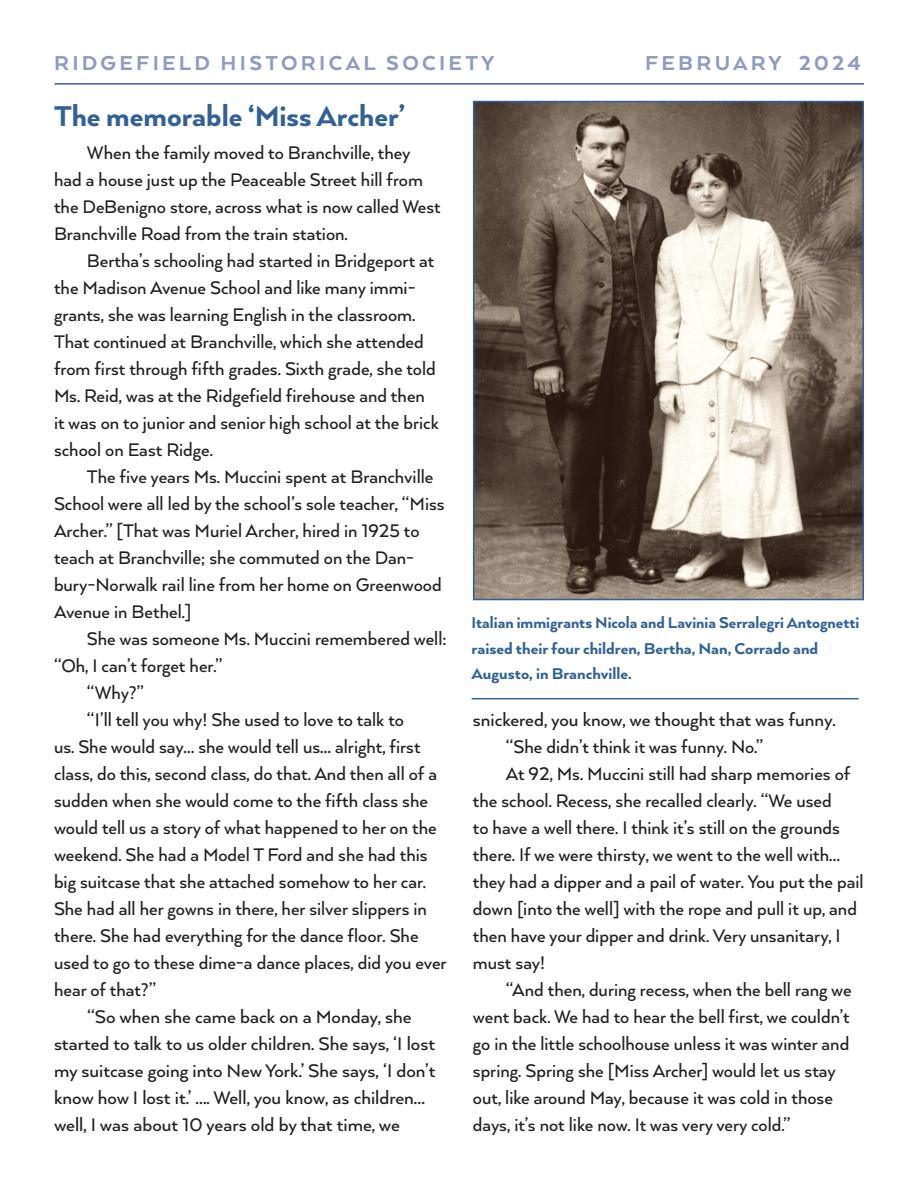
<style>
.page{position:relative;width:918px;height:1188px;background:#fff}
.page>*{position:absolute;margin:0;border:0;box-sizing:border-box;transform-origin:0 0}
.t1{font:800 33px "Arquitecta";color:#316196}
.t2{font:800 23.25px "Arquitecta";letter-spacing:.14em;color:#8f9cbf}
.t3{font:500 21px/27px "Arquitecta";color:#231f20}
.t4{font:800 18px/25.5px "Arquitecta";color:#316196}
</style>
<div class="page">
<hr style="left:55px;top:83px;width:809px;height:2px;background:#316196">
<hr style="left:472px;top:698px;width:387px;height:1px;background:#316196">
<img style="left:476px;top:104px;width:385px;height:493px">
<div style="left:473px;top:101px;width:391px;height:499px;border:2px solid #316196"></div>
<p class="t2" style="left:54px;top:48px;width:442px">RIDGEFIELD HISTORICAL SOCIETY</p>
<p class="t2" style="left:645px;top:48px;width:217px">FEBRUARY 2024</p>
<h1 class="t1" style="left:54px;top:95px;width:353px">The memorable ‘Miss Archer’</h1>
<p class="t3" style="left:54px;top:138px;width:388px;text-indent:33px">When the family moved to Branchville, they had a house just up the Peaceable Street hill from the DeBenigno store, across what is now called West Branchville Road from the train station.</p>
<p class="t3" style="left:54px;top:246px;width:387px;text-indent:33px">Bertha’s schooling had started in Bridgeport at the Madison Avenue School and like many immi&shy;grants, she was learning English in the classroom.<br>That continued at Branchville, which she attended from first through fifth grades. Sixth grade, she told Ms. Reid, was at the Ridgefield firehouse and then it was on to junior and senior high school at the brick school on East Ridge.</p>
<p class="t3" style="left:54px;top:462px;width:392px;text-indent:33px">The five years Ms. Muccini spent at Branchville School were all led by the school’s sole teacher, “Miss Archer.” [That was Muriel Archer, hired in 1925 to teach at Branchville; she commuted on the Dan&shy;bury-Norwalk rail line from her home on Greenwood Avenue in Bethel.]</p>
<p class="t3" style="left:87px;top:624px;width:361px">She was someone Ms. Muccini remembered well:</p>
<p class="t3" style="left:54px;top:651px;width:170px">“Oh, I can’t forget her.”</p>
<p class="t3" style="left:87px;top:678px;width:59px">“Why?”</p>
<p class="t3" style="left:87px;top:705px;width:319px">“I’ll tell you why! She used to love to talk to</p>
<p class="t3" style="left:54px;top:732px;width:368px">us. She would say… she would tell us… alright, first</p>
<p class="t3" style="left:54px;top:759px;width:385px">class, do this, second class, do that. And then all of a</p>
<p class="t3" style="left:54px;top:786px;width:376px">sudden when she would come to the fifth class she</p>
<p class="t3" style="left:54px;top:813px;width:384px">would tell us a story of what happened to her on the</p>
<p class="t3" style="left:54px;top:840px;width:375px">weekend. She had a Model T Ford and she had this</p>
<p class="t3" style="left:54px;top:867px;width:374px">big suitcase that she attached somehow to her car.</p>
<p class="t3" style="left:54px;top:894px;width:374px">She had all her gowns in there, her silver slippers in</p>
<p class="t3" style="left:54px;top:921px;width:366px">there. She had everything for the dance floor. She</p>
<p class="t3" style="left:54px;top:948px;width:394px">used to go to these dime-a dance places, did you ever</p>
<p class="t3" style="left:54px;top:975px;width:104px">hear of that?”</p>
<p class="t3" style="left:87px;top:1002px;width:326px">“So when she came back on a Monday, she</p>
<p class="t3" style="left:54px;top:1029px;width:383px">started to talk to us older children. She says, ‘I lost</p>
<p class="t3" style="left:54px;top:1056px;width:383px">my suitcase going into New York.’ She says, ‘I don’t</p>
<p class="t3" style="left:54px;top:1083px;width:373px">know how I lost it.’ …. Well, you know, as children…</p>
<p class="t3" style="left:54px;top:1110px;width:348px">well, I was about 10 years old by that time, we</p>
<p class="t4" style="left:472px;top:610px;width:389px">Italian immigrants Nicola and Lavinia Serralegri Antognetti raised their four children, Bertha, Nan, Corrado and<br>Augusto, in Branchville.</p>
<p class="t3" style="left:473px;top:706px;width:364px">snickered, you know, we thought that was funny.</p>
<p class="t3" style="left:506px;top:733px;width:259px">“She didn’t think it was funny. No.”</p>
<p class="t3" style="left:506px;top:760px;width:346px">At 92, Ms. Muccini still had sharp memories of</p>
<p class="t3" style="left:473px;top:787px;width:360px">the school. Recess, she recalled clearly. “We used</p>
<p class="t3" style="left:473px;top:814px;width:368px">to have a well there. I think it’s still on the grounds</p>
<p class="t3" style="left:473px;top:841px;width:369px">there. If we were thirsty, we went to the well with…</p>
<p class="t3" style="left:473px;top:868px;width:392px">they had a dipper and a pail of water. You put the pail</p>
<p class="t3" style="left:473px;top:895px;width:386px">down [into the well] with the rope and pull it up, and</p>
<p class="t3" style="left:473px;top:922px;width:369px">then have your dipper and drink. Very unsanitary, I</p>
<p class="t3" style="left:473px;top:949px;width:74px">must say!</p>
<p class="t3" style="left:506px;top:976px;width:347px">“And then, during recess, when the bell rang we</p>
<p class="t3" style="left:473px;top:1003px;width:378px">went back. We had to hear the bell first, we couldn’t</p>
<p class="t3" style="left:473px;top:1030px;width:378px">go in the little schoolhouse unless it was winter and</p>
<p class="t3" style="left:473px;top:1057px;width:364px">spring. Spring she [Miss Archer] would let us stay</p>
<p class="t3" style="left:473px;top:1084px;width:362px">out, like around May, because it was cold in those</p>
<p class="t3" style="left:473px;top:1111px;width:319px">days, it’s not like now. It was very very cold.”</p>
</div>
